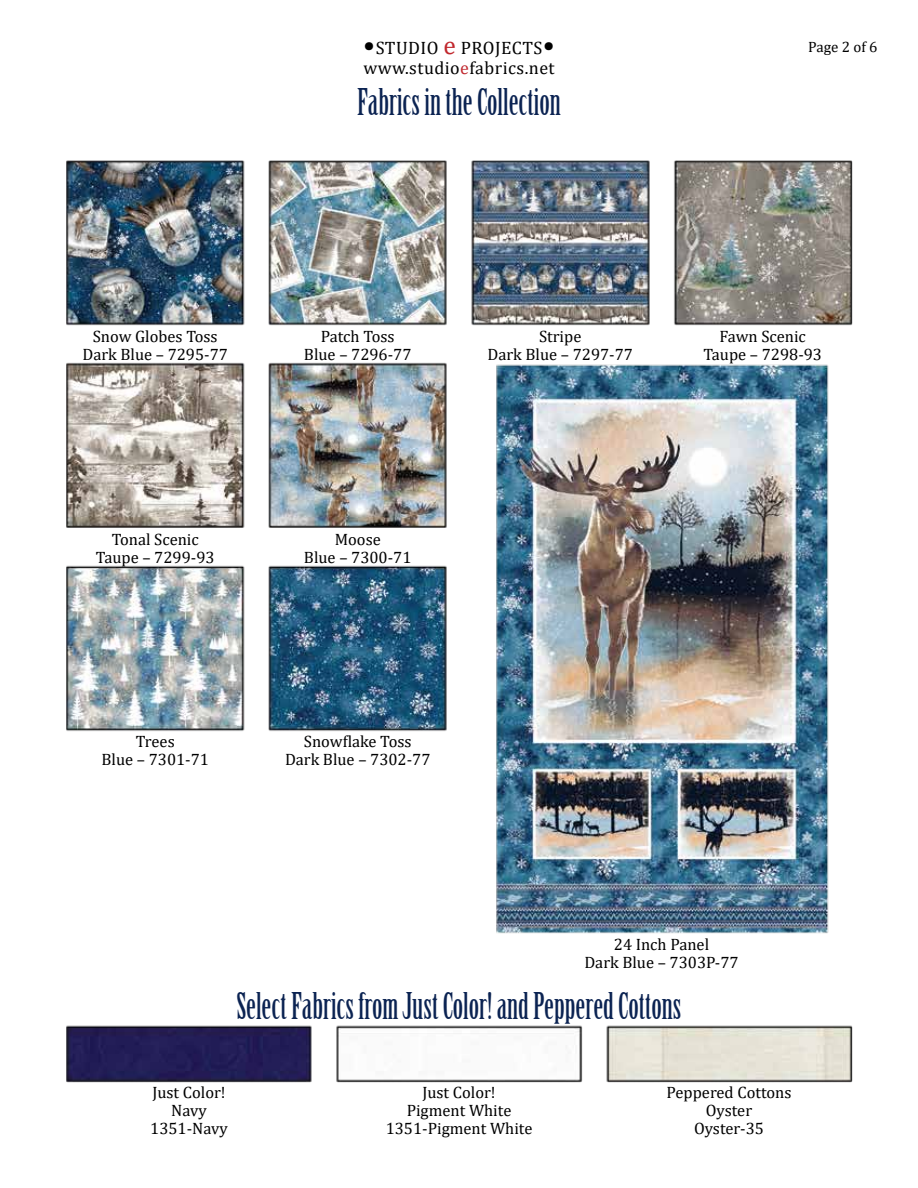
<style>
.page{position:relative;width:918px;height:1188px;background:#fff}
.page>*{position:absolute;margin:0;border:0;box-sizing:border-box;transform-origin:0 0}
.t1{font:36px "Birch Std";color:#0b2352}
.t2{font:18px "Cambria";letter-spacing:.025em;color:#000}
.t3{font:16.5px/18px "Cambria";color:#000;text-align:center}
.t4{font:15px "Cambria";color:#000}
.s1{font-size:27px}
.s2{font-size:25.5px;color:#c1272d}
.s3{color:#c0272e}
</style>
<div class="page">
<img style="left:66px;top:160px;width:787px;height:923px">
<p class="t2" style="left:363px;top:37px;width:193px"><span class="s1">•</span>STUDIO <span class="s2">e</span> PROJECTS<span class="s1">•</span></p>
<p class="t4" style="left:808px;top:38px;width:71px">Page 2 of 6</p>
<h1 class="t1" style="left:357px;top:81px;width:205px">Fabrics in the Collection</h1>
<p class="t2" style="left:363px;top:57px;width:193px">www.studio<span class="s3">e</span>fabrics.net</p>
<p class="t3" style="left:82px;top:328px;width:147px">Snow Globes Toss<br>Dark Blue – 7295-77</p>
<p class="t3" style="left:304px;top:328px;width:109px">Patch Toss<br>Blue – 7296-77</p>
<p class="t3" style="left:488px;top:328px;width:147px">Stripe<br>Dark Blue – 7297-77</p>
<p class="t3" style="left:703px;top:328px;width:120px">Fawn Scenic<br>Taupe – 7298-93</p>
<p class="t3" style="left:96px;top:530px;width:120px">Tonal Scenic<br>Taupe – 7299-93</p>
<p class="t3" style="left:304px;top:530px;width:109px">Moose<br>Blue – 7300-71</p>
<p class="t3" style="left:102px;top:733px;width:109px">Trees<br>Blue – 7301-71</p>
<p class="t3" style="left:285px;top:733px;width:147px">Snowflake Toss<br>Dark Blue – 7302-77</p>
<p class="t3" style="left:584px;top:935px;width:156px">24 Inch Panel<br>Dark Blue – 7303P-77</p>
<h1 class="t1" style="left:236px;top:986px;width:447px">Select Fabrics from Just Color! and Peppered Cottons</h1>
<p class="t3" style="left:150px;top:1084px;width:79px">Just Color!<br>Navy<br>1351-Navy</p>
<p class="t3" style="left:667px;top:1084px;width:127px">Peppered Cottons<br>Oyster<br>Oyster-35</p>
<p class="t3" style="left:386px;top:1084px;width:148px">Just Color!<br>Pigment White<br>1351-Pigment White</p>
</div>
